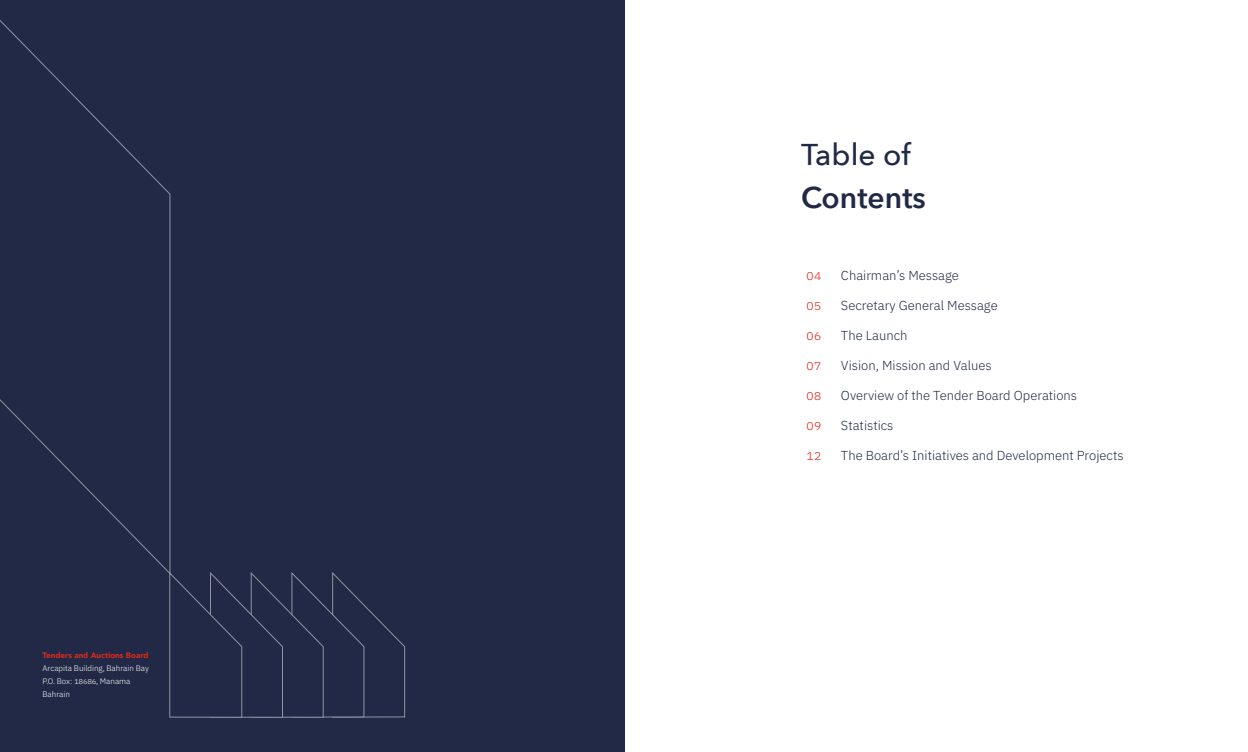
<style>
.page{position:relative;width:1248px;height:752px;background:#fff}
.page>*{position:absolute;margin:0;border:0;box-sizing:border-box;transform-origin:0 0}
.t1{font:600 30px "Avenir Next";color:#212946}
.t2{font:500 30px "Avenir Next";color:#212946}
.t3{font:300 13px "IBM Plex Sans Arabic";color:#212946}
.t4{font:300 13px "IBM Plex Sans Arabic";color:#da291c}
.t5{font:300 8px/13px "IBM Plex Sans Arabic";color:#fff}
.t6{font:900 8px "Avenir";color:#da291c}
</style>
<div class="page">
<div style="left:0;top:0;width:624px;height:751px;background:#212946"></div>
<svg style="left:169px;top:572px;width:236px;height:145px"></svg>
<svg style="left:0;top:20px;width:170px;height:553px"></svg>
<p class="t6" style="left:43px;top:648px;width:107px">Tenders and Auctions Board</p>
<p class="t5" style="left:43px;top:661px;width:108px">Arcapita Building, Bahrain Bay<br>P.O. Box: 18686, Manama<br>Bahrain</p>
<h1 class="t2" style="left:801px;top:128px;width:111px">Table of</h1>
<h1 class="t1" style="left:801px;top:171px;width:126px">Contents</h1>
<p class="t4" style="left:806px;top:267px;width:17px">04</p>
<p class="t4" style="left:806px;top:297px;width:17px">05</p>
<p class="t4" style="left:806px;top:327px;width:17px">06</p>
<p class="t4" style="left:806px;top:357px;width:17px">07</p>
<p class="t4" style="left:806px;top:387px;width:17px">08</p>
<p class="t4" style="left:806px;top:417px;width:17px">09</p>
<p class="t4" style="left:806px;top:447px;width:17px">12</p>
<p class="t3" style="left:840px;top:267px;width:119px">Chairman’s Message</p>
<p class="t3" style="left:840px;top:297px;width:158px">Secretary General Message</p>
<p class="t3" style="left:840px;top:327px;width:68px">The Launch</p>
<p class="t3" style="left:840px;top:357px;width:152px">Vision, Mission and Values</p>
<p class="t3" style="left:840px;top:387px;width:238px">Overview of the Tender Board Operations</p>
<p class="t3" style="left:840px;top:417px;width:54px">Statistics</p>
<p class="t3" style="left:840px;top:447px;width:284px">The Board’s Initiatives and Development Projects</p>
</div>
